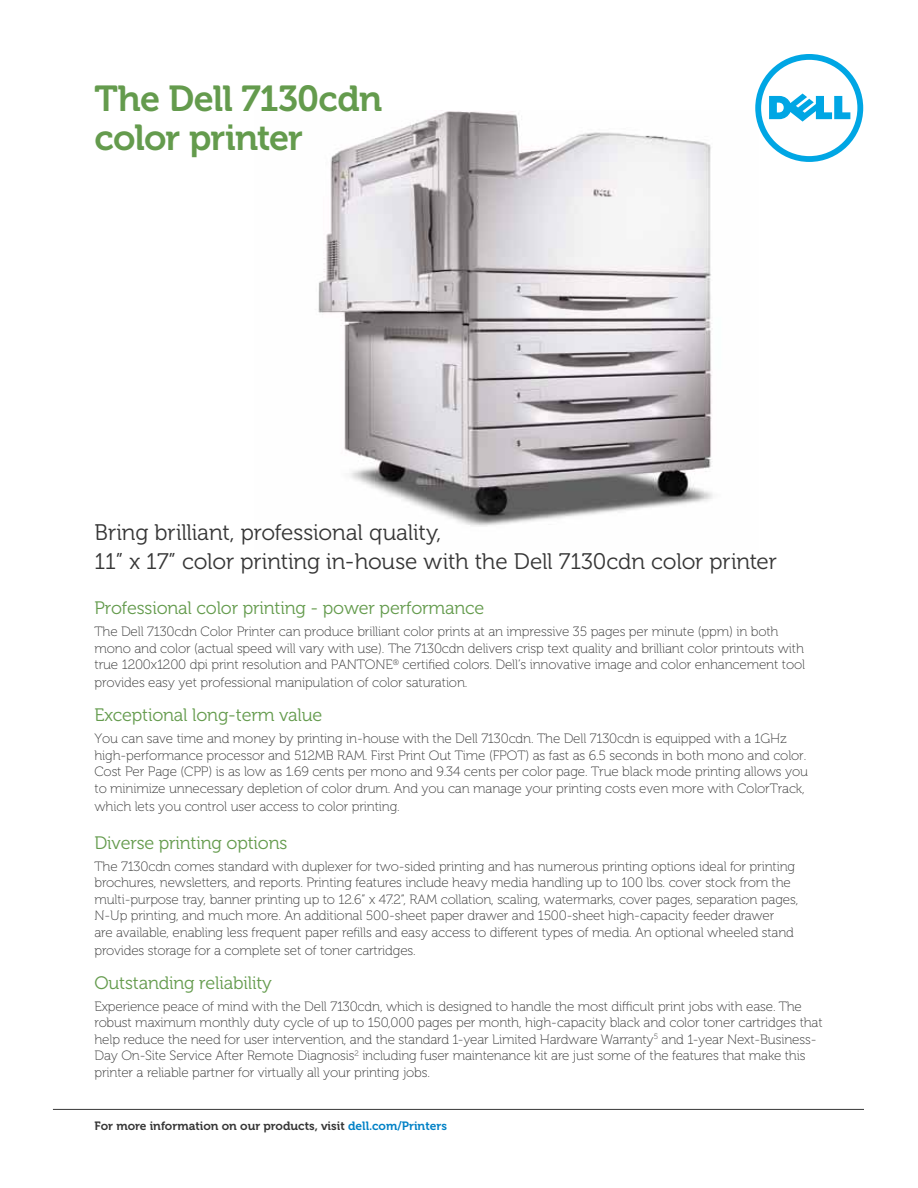
<style>
.page{position:relative;width:918px;height:1188px;background:#fff}
.page>*{position:absolute;margin:0;border:0;box-sizing:border-box;transform-origin:0 0}
.t1{font:36px/39px "Museo For Dell 700";letter-spacing:-.025em;color:#649b4d}
.t2{font:22.5px/28.5px "Museo For Dell 300";letter-spacing:-.01em;color:#363636}
.t3{font:18px "Museo For Dell 300";letter-spacing:-.01em;color:#649b4d}
.t4{font:13.5px/16.5px "Museo For Dell 100";letter-spacing:-.01em;color:#363636}
.t5{font:12px "Museo For Dell 700";color:#363636}
.s1{color:#0081c6}
</style>
<div class="page">
<img style="left:318px;top:110px;width:395px;height:416px">
<hr style="left:53px;top:1109px;width:811px;height:1px;background:#363636">
<svg style="left:755px;top:54px;width:108px;height:108px"></svg>
<h1 class="t1" style="left:94px;top:80px;width:289px">The Dell 7130cdn color printer</h1>
<h2 class="t2" style="left:94px;top:519px;width:684px">Bring brilliant, professional quality,<br>11” x 17” color printing in-house with the Dell 7130cdn color printer</h2>
<h3 class="t3" style="left:94px;top:598px;width:391px">Professional color printing - power performance</h3>
<p class="t4" style="left:94px;top:624px;width:712px">The Dell 7130cdn Color Printer can produce brilliant color prints at an impressive 35 pages per minute (ppm) in both mono and color (actual speed will vary with use). The 7130cdn delivers crisp text quality and brilliant color printouts with true 1200x1200 dpi print resolution and PANTONE<sup>®</sup> certified colors. Dell’s innovative image and color enhancement tool</p>
<p class="t4" style="left:95px;top:675px;width:374px">provides easy yet professional manipulation of color saturation.</p>
<h3 class="t3" style="left:94px;top:705px;width:229px">Exceptional long-term value</h3>
<p class="t4" style="left:94px;top:731px;width:715px">You can save time and money by printing in-house with the Dell 7130cdn. The Dell 7130cdn is equipped with a 1GHz high-performance processor and 512MB RAM. First Print Out Time (FPOT) as fast as 6.5 seconds in both mono and color.<br>Cost Per Page (CPP) is as low as 1.69 cents per mono and 9.34 cents per color page. True black mode printing allows you to minimize unnecessary depletion of color drum. And you can manage your printing costs even more with ColorTrack,</p>
<p class="t4" style="left:94px;top:798px;width:307px">which lets you control user access to color printing.</p>
<h3 class="t3" style="left:94px;top:833px;width:194px">Diverse printing options</h3>
<p class="t4" style="left:94px;top:858px;width:705px">The 7130cdn comes standard with duplexer for two-sided printing and has numerous printing options ideal for printing brochures, newsletters, and reports. Printing features include heavy media handling up to 100 lbs. cover stock from the multi-purpose tray, banner printing up to 12.6” x 47.2”, RAM collation, scaling, watermarks, cover pages, separation pages, N-Up printing, and much more. An additional 500-sheet paper drawer and 1500-sheet high-capacity feeder drawer<br>are available, enabling less frequent paper refills and easy access to different types of media. An optional wheeled stand</p>
<p class="t4" style="left:94px;top:942px;width:323px">provides storage for a complete set of toner cartridges.</p>
<h3 class="t3" style="left:94px;top:973px;width:179px">Outstanding reliability</h3>
<p class="t4" style="left:94px;top:998px;width:730px">Experience peace of mind with the Dell 7130cdn, which is designed to handle the most difficult print jobs with ease. The robust maximum monthly duty cycle of up to 150,000 pages per month, high-capacity black and color toner cartridges that help reduce the need for user intervention, and the standard 1-year Limited Hardware Warranty<sup>5</sup> and 1-year Next-Business-Day On-Site Service After Remote Diagnosis<sup>2</sup> including fuser maintenance kit are just some of the features that make this printer a reliable partner for virtually all your printing jobs.</p>
<p class="t5" style="left:94px;top:1119px;width:354px">For more information on our products, visit <span class="s1">dell.com/Printers</span></p>
</div>
